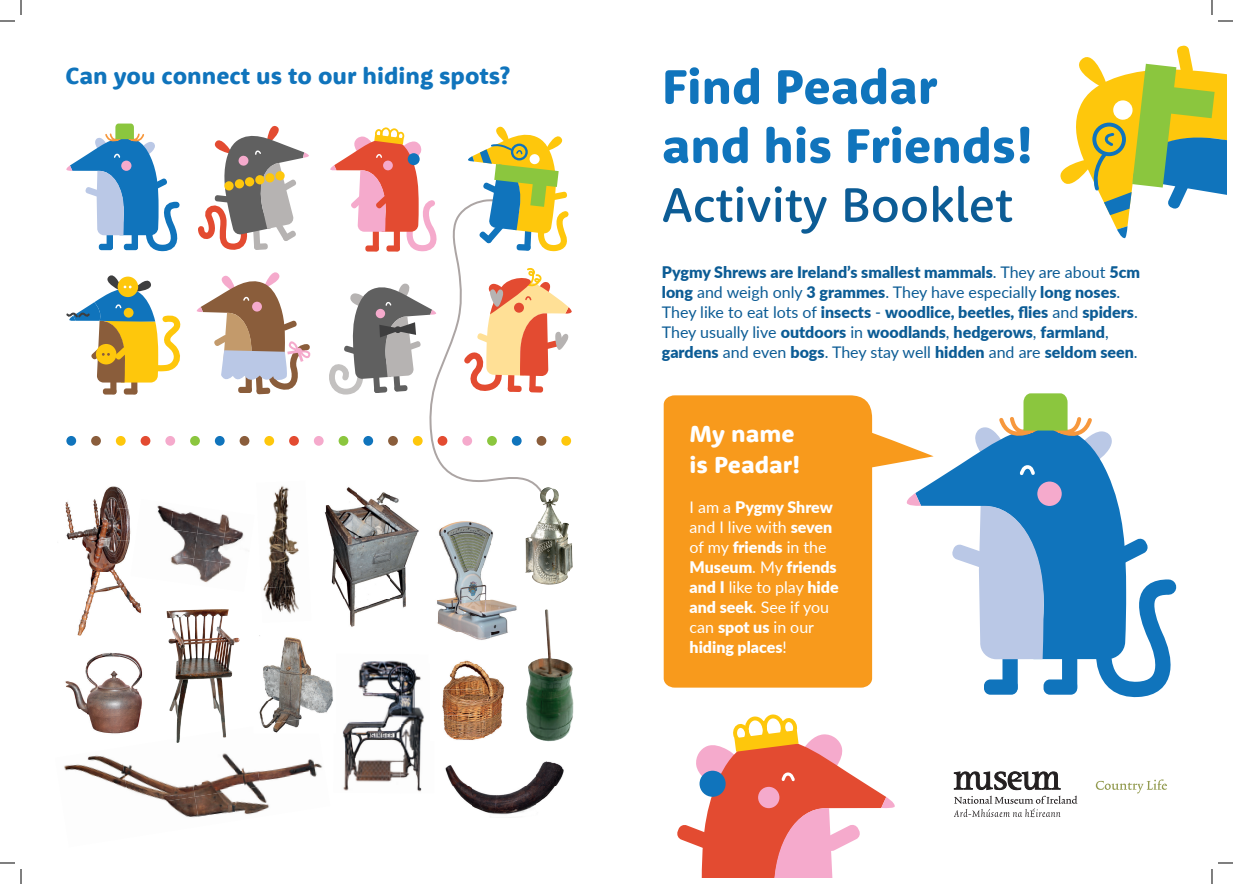
<style>
.page{position:relative;width:1233px;height:884px;background:#fff}
.page>*{position:absolute;margin:0;border:0;box-sizing:border-box;transform-origin:0 0}
.t1{font:800 50px/59px "Rooney Sans";color:#1074bc}
.t2{font:500 50px "Rooney Sans";color:#0c5c95}
.t3{font:800 24px "Rooney Sans";color:#1074bc}
.t4{font:800 24px/31px "Rooney Sans";color:#fff}
.t5{font:900 16px/20px "Lato";color:#0c5c95}
.t6{font:900 16px/20px "Lato";color:#fff}
.s1{font-weight:400}
</style>
<div class="page">
<svg style="left:429px;top:206px;width:127px;height:365px"></svg>
<svg style="left:872px;top:432px;width:43px;height:47px"></svg>
<div style="left:663px;top:395px;width:209px;height:293px;background:#f89a1c"></div>
<img style="left:64px;top:755px;width:56px;height:31px">
<img style="left:120px;top:737px;width:65px;height:60px">
<img style="left:185px;top:727px;width:66px;height:70px">
<img style="left:251px;top:759px;width:72px;height:17px">
<img style="left:154px;top:797px;width:41px;height:21px">
<img style="left:195px;top:776px;width:121px;height:41px">
<img style="left:167px;top:609px;width:53px;height:35px">
<img style="left:540px;top:487px;width:8px;height:24px">
<img style="left:539px;top:610px;width:9px;height:49px">
<img style="left:445px;top:761px;width:119px;height:54px">
<img style="left:157px;top:505px;width:13px;height:21px">
<img style="left:170px;top:509px;width:27px;height:20px">
<img style="left:197px;top:514px;width:27px;height:19px">
<img style="left:224px;top:514px;width:20px;height:23px">
<img style="left:173px;top:529px;width:24px;height:26px">
<img style="left:194px;top:533px;width:30px;height:26px">
<img style="left:220px;top:537px;width:23px;height:25px">
<img style="left:170px;top:555px;width:24px;height:11px">
<img style="left:190px;top:559px;width:31px;height:24px">
<img style="left:217px;top:562px;width:14px;height:21px">
<img style="left:429px;top:505px;width:61px;height:135px">
<img style="left:490px;top:505px;width:31px;height:133px">
<img style="left:348px;top:660px;width:77px;height:63px">
<img style="left:342px;top:723px;width:80px;height:69px">
<img style="left:442px;top:664px;width:62px;height:76px">
<img style="left:458px;top:660px;width:17px;height:4px">
<img style="left:324px;top:487px;width:95px;height:140px">
<img style="left:65px;top:652px;width:88px;height:89px">
<img style="left:65px;top:486px;width:63px;height:23px">
<img style="left:66px;top:509px;width:65px;height:31px">
<img style="left:82px;top:540px;width:48px;height:32px">
<img style="left:77px;top:572px;width:64px;height:63px">
<img style="left:130px;top:572px;width:11px;height:6px">
<img style="left:259px;top:635px;width:52px;height:33px">
<img style="left:263px;top:668px;width:70px;height:33px">
<img style="left:259px;top:701px;width:22px;height:15px">
<img style="left:281px;top:701px;width:27px;height:15px">
<img style="left:308px;top:701px;width:25px;height:12px">
<img style="left:260px;top:716px;width:42px;height:17px">
<svg style="left:1088px;top:576px;width:89px;height:122px"></svg>
<div style="left:984px;top:679px;width:33px;height:16px;background:#1074bc;border-radius:6px"></div>
<div style="left:1043px;top:679px;width:34px;height:16px;background:#1074bc;border-radius:6px"></div>
<div style="left:1002px;top:629px;width:15px;height:65px;background:#1074bc;border-radius:6px"></div>
<svg style="left:915px;top:449px;width:211px;height:210px;fill:#1074bc"></svg>
<svg style="left:906px;top:493px;width:15px;height:13px"></svg>
<div style="left:1037px;top:482px;width:24px;height:24px;background:#f5aacc;border-radius:50%"></div>
<div style="left:1055px;top:559px;width:27px;height:24px;background:#1074bc"></div>
<div style="left:1062px;top:629px;width:15px;height:65px;background:#1074bc;border-radius:6px"></div>
<svg style="left:974px;top:393px;width:138px;height:84px"></svg>
<svg style="left:951px;top:506px;width:102px;height:153px"></svg>
<svg style="left:677px;top:714px;width:218px;height:163px"></svg>
<svg style="left:1060px;top:45px;width:166px;height:194px"></svg>
<svg style="left:1111px;top:538px;width:37px;height:28px"></svg>
<svg style="left:1095px;top:779px;width:72px;height:14px"></svg>
<svg style="left:954px;top:771px;width:106px;height:19px"></svg>
<svg style="left:954px;top:796px;width:123px;height:21px"></svg>
<svg style="left:329px;top:282px;width:108px;height:116px"></svg>
<svg style="left:330px;top:127px;width:112px;height:126px"></svg>
<svg style="left:467px;top:126px;width:102px;height:128px"></svg>
<svg style="left:66px;top:124px;width:114px;height:128px"></svg>
<svg style="left:196px;top:272px;width:115px;height:123px"></svg>
<svg style="left:458px;top:266px;width:114px;height:131px"></svg>
<div style="left:103px;top:388px;width:13px;height:7px;background:#8a5d3b;border-radius:3px"></div>
<div style="left:124px;top:388px;width:13px;height:7px;background:#8a5d3b;border-radius:3px"></div>
<div style="left:110px;top:368px;width:6px;height:26px;background:#8a5d3b;border-radius:3px"></div>
<div style="left:131px;top:368px;width:6px;height:26px;background:#8a5d3b;border-radius:3px"></div>
<svg style="left:66px;top:275px;width:115px;height:107px"></svg>
<img style="left:273px;top:485px;width:16px;height:32px">
<img style="left:264px;top:517px;width:20px;height:70px">
<img style="left:282px;top:516px;width:17px;height:36px">
<img style="left:284px;top:551px;width:15px;height:63px">
<img style="left:263px;top:587px;width:24px;height:27px">
<div style="left:66px;top:436px;width:10px;height:10px;background:#1074bc;border-radius:50%"></div>
<div style="left:215px;top:436px;width:10px;height:10px;background:#1074bc;border-radius:50%"></div>
<div style="left:363px;top:436px;width:10px;height:10px;background:#1074bc;border-radius:50%"></div>
<div style="left:512px;top:436px;width:9px;height:10px;background:#1074bc;border-radius:50%"></div>
<div style="left:165px;top:436px;width:10px;height:10px;background:#f5aacc;border-radius:50%"></div>
<div style="left:314px;top:436px;width:10px;height:10px;background:#f5aacc;border-radius:50%"></div>
<div style="left:462px;top:436px;width:10px;height:10px;background:#f5aacc;border-radius:50%"></div>
<div style="left:116px;top:436px;width:10px;height:10px;background:#fec70c;border-radius:50%"></div>
<div style="left:264px;top:436px;width:10px;height:10px;background:#fec70c;border-radius:50%"></div>
<div style="left:413px;top:436px;width:9px;height:10px;background:#fec70c;border-radius:50%"></div>
<div style="left:91px;top:436px;width:10px;height:10px;background:#8a5d3b;border-radius:50%"></div>
<div style="left:240px;top:436px;width:9px;height:10px;background:#8a5d3b;border-radius:50%"></div>
<div style="left:388px;top:436px;width:10px;height:10px;background:#8a5d3b;border-radius:50%"></div>
<div style="left:536px;top:436px;width:10px;height:10px;background:#8a5d3b;border-radius:50%"></div>
<div style="left:561px;top:436px;width:10px;height:10px;background:#fec70c;border-radius:50%"></div>
<div style="left:190px;top:436px;width:10px;height:10px;background:#8bc63e;border-radius:50%"></div>
<div style="left:338px;top:436px;width:10px;height:10px;background:#8bc63e;border-radius:50%"></div>
<div style="left:487px;top:436px;width:10px;height:10px;background:#8bc63e;border-radius:50%"></div>
<div style="left:141px;top:436px;width:9px;height:10px;background:#e34b31;border-radius:50%"></div>
<div style="left:289px;top:436px;width:10px;height:10px;background:#e34b31;border-radius:50%"></div>
<div style="left:437px;top:436px;width:10px;height:10px;background:#e34b31;border-radius:50%"></div>
<svg style="left:198px;top:125px;width:111px;height:125px"></svg>
<svg style="left:1218px;top:20px;width:15px;height:2px"></svg>
<svg style="left:1218px;top:862px;width:15px;height:2px"></svg>
<svg style="left:0;top:0;width:22px;height:22px"></svg>
<svg style="left:0;top:862px;width:22px;height:22px"></svg>
<svg style="left:1211px;top:0;width:1px;height:15px"></svg>
<svg style="left:1211px;top:869px;width:1px;height:15px"></svg>
<h2 class="t3" style="left:65px;top:60px;width:446px">Can you connect us to our hiding spots?</h2>
<h1 class="t1" style="left:662px;top:56px;width:373px">Find Peadar and his Friends!</h1>
<h1 class="t2" style="left:662px;top:172px;width:352px">Activity Booklet</h1>
<p class="t5" style="left:662px;top:262px;width:480px">Pygmy Shrews are Ireland’s smallest mammals<span class="s1">. They are about</span> 5cm long <span class="s1">and weigh only</span> 3 grammes<span class="s1">. They have especially</span> long noses<span class="s1">.<br>They like to eat lots of</span> insects <span class="s1">-</span> woodlice, beetles, flies <span class="s1">and</span> spiders<span class="s1">.<br>They usually live</span> outdoors <span class="s1">in</span> woodlands<span class="s1">,</span> hedgerows<span class="s1">,</span> farmland<span class="s1">, </span>gardens <span class="s1">and even</span> bogs<span class="s1">. They stay well</span> hidden <span class="s1">and are</span> seldom seen<span class="s1">.</span></p>
<h2 class="t4" style="left:689px;top:418px;width:112px">My name is Peadar!</h2>
<p class="t6" style="left:689px;top:496px;width:150px"><span class="s1">I am a</span> Pygmy Shrew <span class="s1">and I live with</span> seven <span class="s1">of my</span> friends <span class="s1">in the<br></span>Museum<span class="s1">. My</span> friends and I <span class="s1">like to play</span> hide and seek<span class="s1">. See if you can</span> spot us <span class="s1">in our </span>hiding places<span class="s1">!</span></p>
</div>
